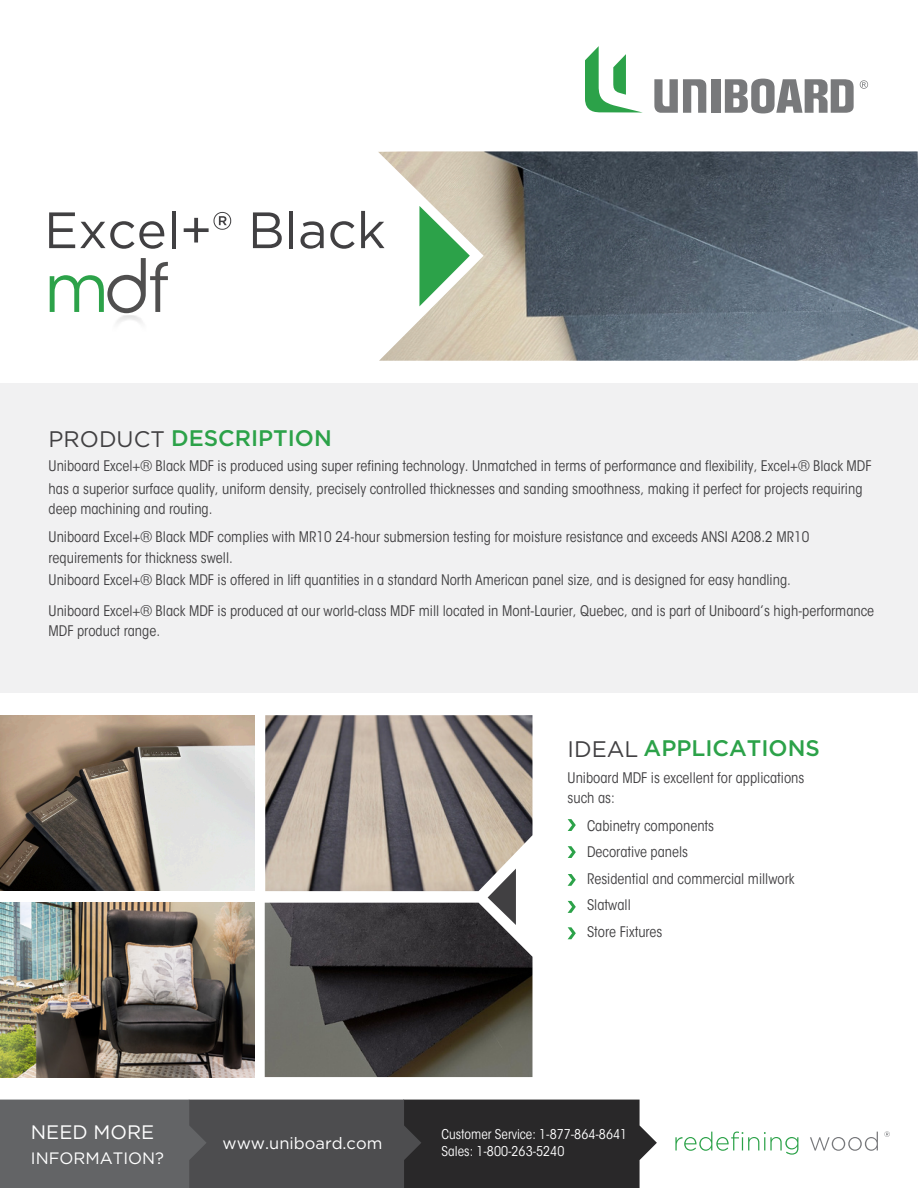
<style>
.page{position:relative;width:918px;height:1188px;background:#fff}
.page>*{position:absolute;margin:0;border:0;box-sizing:border-box;transform-origin:0 0}
.t1{font:51px "Gotham";color:#414042}
.t2{font:500 22.5px "Gotham";color:#2ca249}
.t3{font:19.5px "Gotham";color:#fff}
.t4{font:16.5px "Gotham";color:#fff}
.t5{font:condensed 14.7px/20.2px "ITC Avant Garde Std";color:#414042}
.t6{font:condensed 13.5px/16.8px "ITC Avant Garde Std";color:#fff}
.s1{font-weight:400;color:#414042}
</style>
<div class="page">
<svg style="left:50px;top:258px;width:118px;height:55px"></svg>
<svg style="left:568px;top:819px;width:8px;height:12px"></svg>
<svg style="left:568px;top:846px;width:8px;height:12px"></svg>
<svg style="left:568px;top:874px;width:8px;height:12px"></svg>
<svg style="left:568px;top:901px;width:8px;height:12px"></svg>
<svg style="left:568px;top:927px;width:8px;height:12px"></svg>
<div style="left:0;top:383px;width:918px;height:310px;background:#f1f1f2"></div>
<svg style="left:725px;top:79px;width:129px;height:34px"></svg>
<div style="left:711px;top:79px;width:9px;height:34px;background:#78797b"></div>
<svg style="left:654px;top:79px;width:52px;height:34px"></svg>
<svg style="left:585px;top:46px;width:58px;height:67px"></svg>
<svg style="left:860px;top:80px;width:8px;height:9px"></svg>
<img style="left:265px;top:715px;width:267px;height:176px">
<img style="left:265px;top:903px;width:267px;height:174px">
<img style="left:0;top:715px;width:254px;height:176px">
<img style="left:0;top:903px;width:254px;height:174px">
<svg style="left:488px;top:869px;width:28px;height:56px"></svg>
<img style="left:378px;top:151px;width:540px;height:210px">
<svg style="left:0;top:1100px;width:657px;height:88px;background:#4a4a4c"></svg>
<svg style="left:675px;top:1132px;width:123px;height:23px"></svg>
<svg style="left:810px;top:1132px;width:68px;height:19px"></svg>
<svg style="left:884px;top:1131px;width:6px;height:6px"></svg>
<p class="t1" style="left:44px;top:199px;width:343px">Excel+® Black</p>
<h2 class="t2" style="left:49px;top:428px;width:285px"><span class="s1">PRODUCT</span> DESCRIPTION</h2>
<p class="t5" style="left:49px;top:457px;width:825px">Uniboard Excel+® Black MDF is produced using super refining technology. Unmatched in terms of performance and flexibility, Excel+® Black MDF</p>
<p class="t5" style="left:49px;top:480px;width:815px">has a superior surface quality, uniform density, precisely controlled thicknesses and sanding smoothness, making it perfect for projects requiring deep machining and routing.</p>
<p class="t5" style="left:49px;top:528px;width:762px">Uniboard Excel+® Black MDF complies with MR10 24-hour submersion testing for moisture resistance and exceeds ANSI A208.2 MR10</p>
<h2 class="t5" style="left:49px;top:550px;width:186px">requirements for thickness swell.</h2>
<h2 class="t5" style="left:49px;top:571px;width:744px">Uniboard Excel+® Black MDF is offered in lift quantities in a standard North American panel size, and is designed for easy handling.</h2>
<p class="t5" style="left:49px;top:603px;width:827px">Uniboard Excel+® Black MDF is produced at our world-class MDF mill located in Mont-Laurier, Quebec, and is part of Uniboard’s high-performance</p>
<p class="t5" style="left:49px;top:623px;width:113px">MDF product range.</p>
<h2 class="t2" style="left:568px;top:738px;width:254px"><span class="s1">IDEAL</span> APPLICATIONS</h2>
<p class="t5" style="left:568px;top:769px;width:238px">Uniboard MDF is excellent for applications such as:</p>
<p class="t5" style="left:587px;top:818px;width:129px">Cabinetry components</p>
<p class="t5" style="left:587px;top:844px;width:103px">Decorative panels</p>
<p class="t5" style="left:587px;top:871px;width:209px">Residential and commercial millwork</p>
<p class="t5" style="left:587px;top:896px;width:45px">Slatwall</p>
<p class="t5" style="left:587px;top:923px;width:77px">Store Fixtures</p>
<p class="t3" style="left:31px;top:1120px;width:125px">NEED MORE</p>
<p class="t4" style="left:31px;top:1148px;width:135px">INFORMATION?</p>
<p class="t4" style="left:223px;top:1133px;width:161px">www.uniboard.com</p>
<p class="t6" style="left:442px;top:1128px;width:187px">Customer Service: 1-877-864-8641<br>Sales: 1-800-263-5240</p>
</div>
